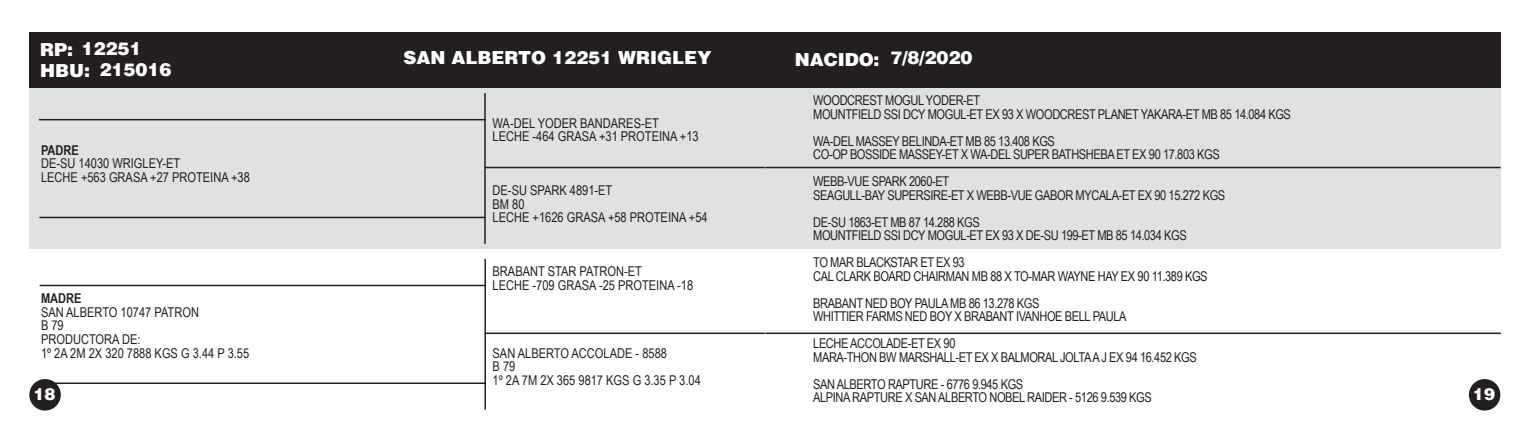
<style>
.page{position:relative;width:1531px;height:447px;background:#fff}
.page>*{position:absolute;margin:0;border:0;box-sizing:border-box;transform-origin:0 0}
.t1{font:18px/21px "Switzerland Black Plain";color:#fff}
.t2{font:16.5px "Switzerland Black Plain";color:#fff}
.t3{font:13.5px/13.5px "Arial Narrow";letter-spacing:-.03em;color:#231f20}
.t4{font:13.5px/13.5px "Arial Narrow";color:#231f20}
.t5{font:700 13.5px "Arial Narrow";color:#231f20}
</style>
<div class="page">
<div style="left:765px;top:87px;width:735px;height:162px;background:#e0e1e3"></div>
<div style="left:29px;top:87px;width:736px;height:162px;background:#e0e1e3"></div>
<div style="left:29px;top:33px;width:736px;height:55px;background:#231f20"></div>
<div style="left:765px;top:33px;width:735px;height:55px;background:#231f20"></div>
<hr style="left:765px;top:167px;width:735px;height:1px;background:#231f20">
<hr style="left:485px;top:167px;width:280px;height:1px;background:#231f20">
<hr style="left:484px;top:93px;width:2px;height:151px;background:#231f20">
<hr style="left:39px;top:119px;width:447px;height:1px;background:#231f20">
<hr style="left:39px;top:216px;width:446px;height:2px;background:#231f20">
<hr style="left:765px;top:332px;width:736px;height:2px;background:#231f20">
<hr style="left:485px;top:332px;width:280px;height:2px;background:#231f20">
<hr style="left:484px;top:259px;width:2px;height:150px;background:#231f20">
<hr style="left:40px;top:284px;width:445px;height:2px;background:#231f20">
<hr style="left:40px;top:382px;width:446px;height:2px;background:#231f20">
<div style="left:30px;top:379px;width:30px;height:30px;background:#231f20;border-radius:50%"></div>
<div style="left:29px;top:379px;width:32px;height:31px;border:2px solid #231f20;border-radius:50%"></div>
<div style="left:1469px;top:379px;width:30px;height:30px;background:#231f20;border-radius:50%"></div>
<div style="left:1469px;top:379px;width:31px;height:31px;border:2px solid #231f20;border-radius:50%"></div>
<h1 class="t1" style="left:99px;top:37px;width:74px;text-indent:-18px">12251<br>215016</h1>
<h1 class="t1" style="left:40px;top:38px;width:51px">RP:<br>HBU:</h1>
<h1 class="t1" style="left:795px;top:49px;width:86px">NACIDO:</h1>
<h1 class="t1" style="left:404px;top:47px;width:309px">SAN ALBERTO 12251 WRIGLEY</h1>
<h1 class="t1" style="left:890px;top:47px;width:84px">7/8/2020</h1>
<p class="t3" style="left:813px;top:93px;width:479px">WOODCREST MOGUL YODER-ET<br>MOUNTFIELD SSI DCY MOGUL-ET EX 93 X WOODCREST PLANET YAKARA-ET MB 85 14.084 KGS</p>
<p class="t3" style="left:813px;top:133px;width:408px">WA-DEL MASSEY BELINDA-ET MB 85 13.408 KGS<br>CO-OP BOSSIDE MASSEY-ET X WA-DEL SUPER BATHSHEBA ET EX 90 17.803 KGS</p>
<p class="t3" style="left:813px;top:174px;width:413px">WEBB-VUE SPARK 2060-ET<br>SEAGULL-BAY SUPERSIRE-ET X WEBB-VUE GABOR MYCALA-ET EX 90 15.272 KGS</p>
<p class="t3" style="left:813px;top:214px;width:375px">DE-SU 1863-ET MB 87 14.288 KGS<br>MOUNTFIELD SSI DCY MOGUL-ET EX 93 X DE-SU 199-ET MB 85 14.034 KGS</p>
<p class="t3" style="left:813px;top:255px;width:396px">TO MAR BLACKSTAR ET EX 93<br>CAL CLARK BOARD CHAIRMAN MB 88 X TO-MAR WAYNE HAY EX 90 11.389 KGS</p>
<p class="t3" style="left:813px;top:295px;width:315px">BRABANT NED BOY PAULA MB 86 13.278 KGS<br>WHITTIER FARMS NED BOY X BRABANT IVANHOE BELL PAULA</p>
<p class="t3" style="left:813px;top:336px;width:385px">LECHE ACCOLADE-ET EX 90<br>MARA-THON BW MARSHALL-ET EX X BALMORAL JOLTA A J EX 94 16.452 KGS</p>
<p class="t3" style="left:813px;top:376px;width:340px">SAN ALBERTO RAPTURE - 6776 9.945 KGS<br>ALPINA RAPTURE X SAN ALBERTO NOBEL RAIDER - 5126 9.539 KGS</p>
<p class="t4" style="left:492px;top:116px;width:208px">WA-DEL YODER BANDARES-ET<br>LECHE -464 GRASA +31 PROTEINA +13</p>
<p class="t5" style="left:41px;top:140px;width:39px">PADRE</p>
<p class="t4" style="left:41px;top:156px;width:210px">DE-SU 14030 WRIGLEY-ET<br>LECHE +563 GRASA +27 PROTEINA +38</p>
<p class="t4" style="left:493px;top:183px;width:217px">DE-SU SPARK 4891-ET<br>BM 80<br>LECHE +1626 GRASA +58 PROTEINA +54</p>
<p class="t4" style="left:493px;top:264px;width:202px">BRABANT STAR PATRON-ET<br>LECHE -709 GRASA -25 PROTEINA -18</p>
<p class="t5" style="left:41px;top:288px;width:42px">MADRE</p>
<p class="t4" style="left:41px;top:305px;width:210px">SAN ALBERTO 10747 PATRON<br>B 79<br>PRODUCTORA DE:<br>1º 2A 2M 2X 320 7888 KGS G 3.44 P 3.55</p>
<p class="t4" style="left:493px;top:345px;width:210px">SAN ALBERTO ACCOLADE - 8588<br>B 79<br>1º 2A 7M 2X 365 9817 KGS G 3.35 P 3.04</p>
<p class="t2" style="left:33px;top:383px;width:24px">18</p>
<p class="t2" style="left:1473px;top:383px;width:24px">19</p>
</div>
